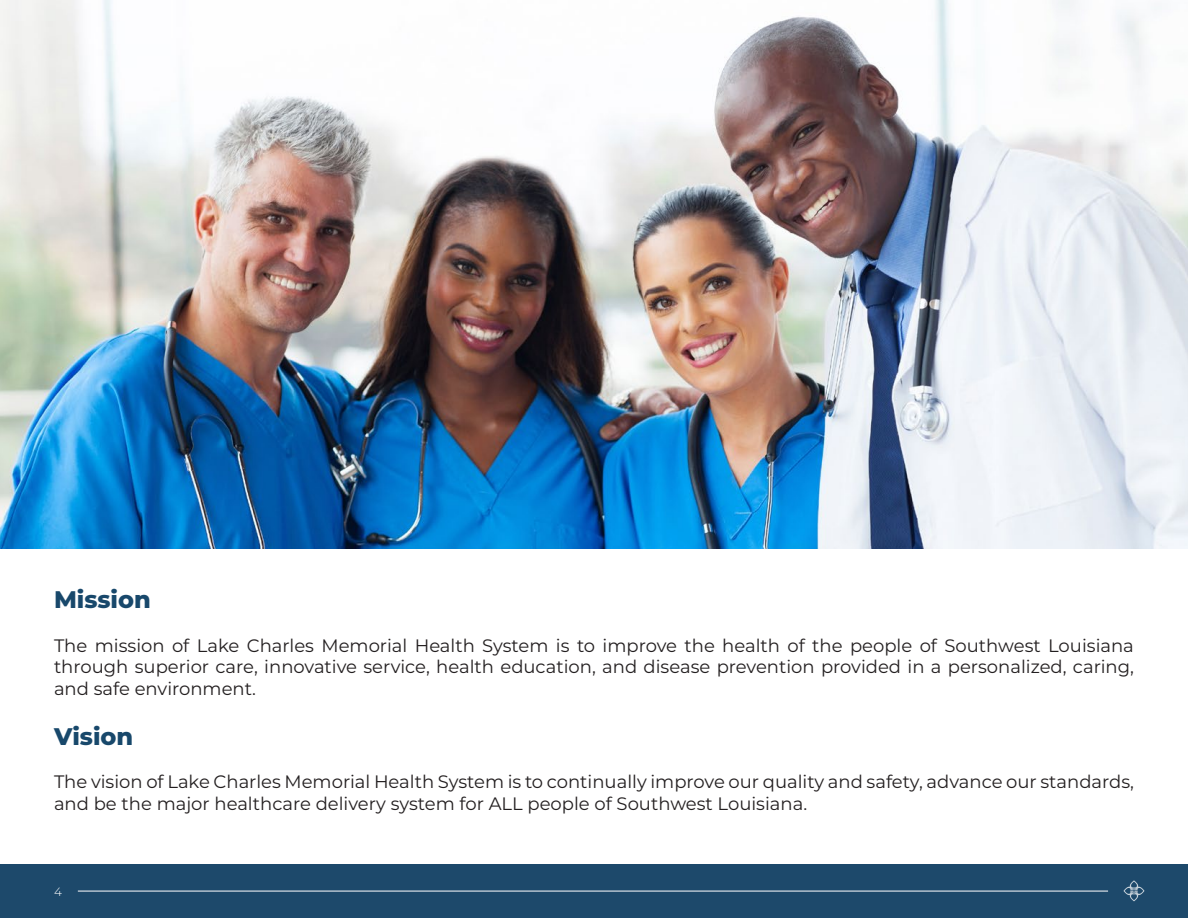
<style>
.page{position:relative;width:1188px;height:918px;background:#fff}
.page>*{position:absolute;margin:0;border:0;box-sizing:border-box;transform-origin:0 0}
.t1{font:800 24px "Montserrat";color:#18486b}
.t2{font:18px/21.6px "Montserrat";color:#231f20;text-align:justify}
.t3{font:300 12px "Montserrat";color:#fff}
</style>
<div class="page">
<div style="left:0;top:864px;width:1188px;height:54px;background:#1d496b"></div>
<hr style="left:78px;top:891px;width:1030px;height:1px;background:#fff">
<svg style="left:1124px;top:880px;width:20px;height:21px"></svg>
<img style="left:0;top:0;width:1188px;height:549px">
<p class="t1" style="left:54px;top:582px;width:98px">Mission</p>
<p class="t2" style="left:54px;top:634px;width:1082px">The mission of Lake Charles Memorial Health System is to improve the health of the people of Southwest Louisiana through superior care, innovative service, health education, and disease prevention provided in a personalized, caring, and safe environment.</p>
<p class="t1" style="left:54px;top:719px;width:81px">Vision</p>
<p class="t2" style="left:54px;top:770px;width:1081px">The vision of Lake Charles Memorial Health System is to continually improve our quality and safety, advance our standards, and be the major healthcare delivery system for ALL people of Southwest Louisiana.</p>
<p class="t3" style="left:54px;top:884px;width:9px">4</p>
</div>
